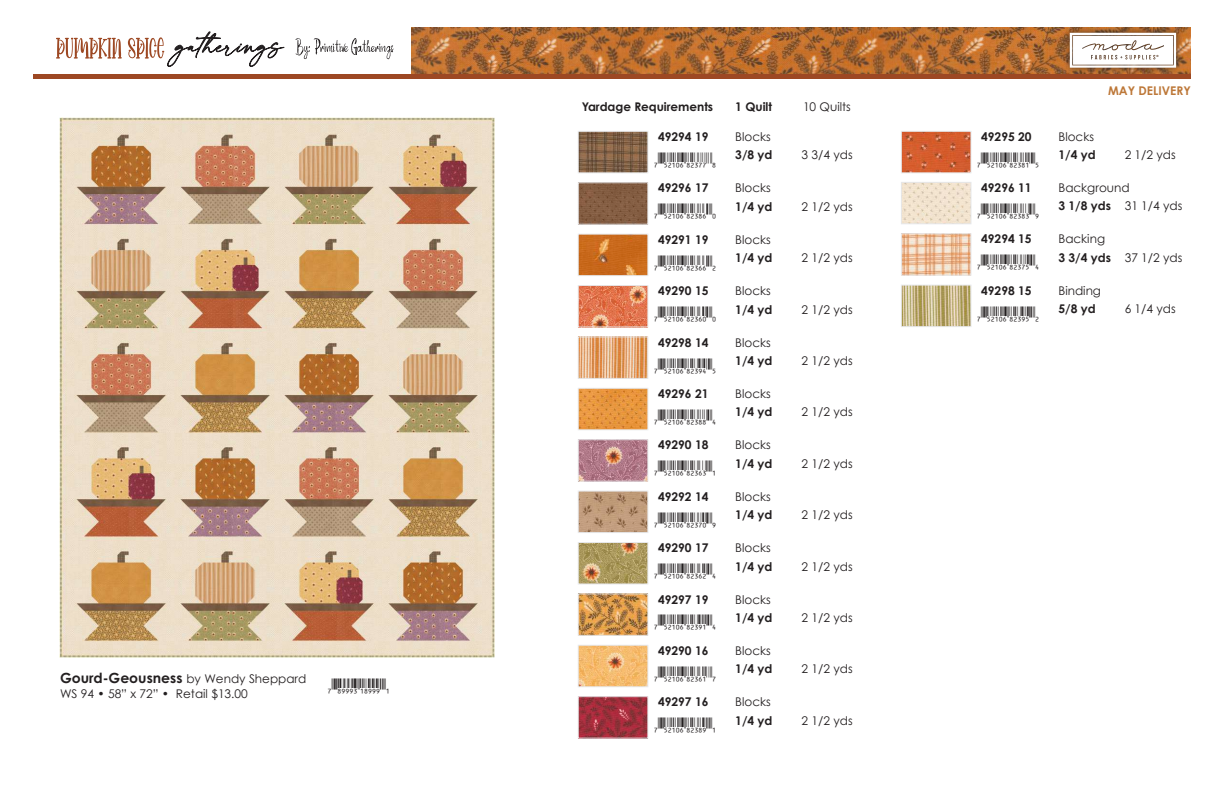
<style>
.page{position:relative;width:1224px;height:792px;background:#fff}
.page>*{position:absolute;margin:0;border:0;box-sizing:border-box;transform-origin:0 0}
.t1{font:16px "UPC Aa";color:#231f20}
.t2{font:700 14px "Century Gothic Pro";color:#231f20}
.t3{font:12px "Century Gothic Pro";color:#231f20}
.t4{font:12px "Century Gothic";color:#231f20}
.t5{font:700 12px "Century Gothic";color:#231f20}
.t6{font:700 12px "Century Gothic Pro";color:#231f20}
.t7{font:700 12px "Century Gothic";color:#bd7839}
.s1{font-family:"Century Gothic";font-weight:400;font-size:12px}
.s2{font-family:"Century Gothic Pro"}
.s3{font-weight:700}
</style>
<div class="page">
<img style="left:412px;top:27px;width:779px;height:47px">
<div style="left:33px;top:74px;width:1158px;height:5px;background:#9d4823"></div>
<div style="left:1063px;top:26px;width:119px;height:48px;background:#231f20;opacity:.75"></div>
<svg style="left:1070px;top:33px;width:106px;height:35px"></svg>
<svg style="left:295px;top:38px;width:99px;height:21px"></svg>
<svg style="left:56px;top:37px;width:66px;height:22px"></svg>
<svg style="left:128px;top:31px;width:156px;height:36px"></svg>
<img style="left:903px;top:184px;width:66px;height:38px">
<div style="left:901px;top:182px;width:70px;height:42px;border:1px solid #e6e7e9"></div>
<img style="left:580px;top:133px;width:66px;height:38px">
<div style="left:578px;top:131px;width:70px;height:42px;border:1px solid #e6e7e9"></div>
<img style="left:580px;top:184px;width:66px;height:39px">
<div style="left:578px;top:182px;width:70px;height:43px;border:1px solid #e6e7e9"></div>
<img style="left:580px;top:236px;width:66px;height:38px">
<div style="left:578px;top:234px;width:70px;height:42px;border:1px solid #e6e7e9"></div>
<img style="left:580px;top:287px;width:66px;height:39px">
<div style="left:578px;top:285px;width:70px;height:43px;border:1px solid #e6e7e9"></div>
<img style="left:580px;top:338px;width:66px;height:39px">
<div style="left:578px;top:336px;width:70px;height:43px;border:1px solid #e6e7e9"></div>
<img style="left:580px;top:390px;width:66px;height:38px">
<div style="left:578px;top:388px;width:70px;height:42px;border:1px solid #e6e7e9"></div>
<img style="left:580px;top:441px;width:66px;height:39px">
<div style="left:578px;top:439px;width:70px;height:43px;border:1px solid #e6e7e9"></div>
<img style="left:580px;top:493px;width:66px;height:38px">
<div style="left:578px;top:491px;width:70px;height:42px;border:1px solid #e6e7e9"></div>
<img style="left:580px;top:544px;width:66px;height:38px">
<div style="left:578px;top:542px;width:70px;height:42px;border:1px solid #e6e7e9"></div>
<img style="left:580px;top:595px;width:66px;height:39px">
<div style="left:578px;top:593px;width:70px;height:43px;border:1px solid #e6e7e9"></div>
<img style="left:580px;top:647px;width:66px;height:38px">
<div style="left:578px;top:645px;width:70px;height:42px;border:1px solid #e6e7e9"></div>
<img style="left:580px;top:698px;width:66px;height:39px">
<div style="left:578px;top:696px;width:70px;height:43px;border:1px solid #e6e7e9"></div>
<img style="left:903px;top:133px;width:66px;height:38px">
<div style="left:901px;top:131px;width:70px;height:42px;border:1px solid #e6e7e9"></div>
<img style="left:903px;top:235px;width:66px;height:39px">
<div style="left:901px;top:233px;width:70px;height:43px;border:1px solid #e6e7e9"></div>
<img style="left:903px;top:287px;width:66px;height:38px">
<div style="left:901px;top:285px;width:70px;height:42px;border:1px solid #e6e7e9"></div>
<img style="left:59px;top:118px;width:436px;height:539px">
<p class="t2" style="left:60px;top:669px;width:248px">Gourd-Geousness <span class="s1">by Wendy Sheppard</span></p>
<p class="t4" style="left:60px;top:685px;width:189px">WS 94 • 58” x 72” • <span class="s2">Retail $13.00</span></p>
<p class="t1" style="left:332px;top:674px;width:56px">(IJJJD|18999R</p>
<p class="t6" style="left:582px;top:100px;width:133px">Yardage Requirements</p>
<p class="t6" style="left:735px;top:100px;width:38px">1 Quilt</p>
<p class="t3" style="left:803px;top:100px;width:49px">10 Quilts</p>
<p class="t5" style="left:658px;top:128px;width:52px">49294 19</p>
<p class="t4" style="left:735px;top:128px;width:37px">Blocks</p>
<p class="t1" style="left:658px;top:148px;width:56px">(FCBAG|82377Y</p>
<p class="t6" style="left:735px;top:148px;width:39px">3/8 yd</p>
<p class="t3" style="left:802px;top:148px;width:53px">3 3/4 yds</p>
<p class="t5" style="left:658px;top:179px;width:52px">49296 17</p>
<p class="t4" style="left:735px;top:180px;width:37px">Blocks</p>
<p class="t1" style="left:658px;top:200px;width:56px">(FCBAG|82386Q</p>
<p class="t6" style="left:735px;top:199px;width:39px">1/4 yd</p>
<p class="t3" style="left:802px;top:199px;width:53px">2 1/2 yds</p>
<p class="t5" style="left:658px;top:230px;width:52px">49291 19</p>
<p class="t4" style="left:735px;top:231px;width:37px">Blocks</p>
<p class="t1" style="left:658px;top:251px;width:56px">(FCBAG|82366S</p>
<p class="t6" style="left:735px;top:250px;width:39px">1/4 yd</p>
<p class="t3" style="left:802px;top:251px;width:53px">2 1/2 yds</p>
<p class="t5" style="left:658px;top:282px;width:52px">49290 15</p>
<p class="t4" style="left:735px;top:282px;width:37px">Blocks</p>
<p class="t1" style="left:658px;top:302px;width:56px">(FCBAG|82360Q</p>
<p class="t6" style="left:735px;top:302px;width:39px">1/4 yd</p>
<p class="t3" style="left:802px;top:302px;width:53px">2 1/2 yds</p>
<p class="t5" style="left:658px;top:333px;width:52px">49298 14</p>
<p class="t4" style="left:735px;top:334px;width:37px">Blocks</p>
<p class="t1" style="left:658px;top:354px;width:56px">(FCBAG|82394V</p>
<p class="t6" style="left:735px;top:353px;width:39px">1/4 yd</p>
<p class="t3" style="left:802px;top:353px;width:53px">2 1/2 yds</p>
<p class="t5" style="left:658px;top:384px;width:52px">49296 21</p>
<p class="t4" style="left:735px;top:385px;width:37px">Blocks</p>
<p class="t1" style="left:658px;top:405px;width:56px">(FCBAG|82388U</p>
<p class="t6" style="left:735px;top:405px;width:39px">1/4 yd</p>
<p class="t3" style="left:802px;top:405px;width:53px">2 1/2 yds</p>
<p class="t5" style="left:658px;top:436px;width:52px">49290 18</p>
<p class="t4" style="left:735px;top:437px;width:37px">Blocks</p>
<p class="t1" style="left:658px;top:456px;width:56px">(FCBAG|82363R</p>
<p class="t6" style="left:735px;top:456px;width:39px">1/4 yd</p>
<p class="t3" style="left:802px;top:456px;width:53px">2 1/2 yds</p>
<p class="t5" style="left:658px;top:487px;width:52px">49292 14</p>
<p class="t4" style="left:735px;top:488px;width:37px">Blocks</p>
<p class="t1" style="left:658px;top:508px;width:56px">(FCBAG|82370Z</p>
<p class="t6" style="left:735px;top:507px;width:39px">1/4 yd</p>
<p class="t3" style="left:802px;top:507px;width:53px">2 1/2 yds</p>
<p class="t5" style="left:658px;top:539px;width:52px">49290 17</p>
<p class="t4" style="left:735px;top:539px;width:37px">Blocks</p>
<p class="t1" style="left:658px;top:559px;width:56px">(FCBAG|82362U</p>
<p class="t6" style="left:735px;top:559px;width:39px">1/4 yd</p>
<p class="t3" style="left:802px;top:559px;width:53px">2 1/2 yds</p>
<p class="t5" style="left:658px;top:590px;width:52px">49297 19</p>
<p class="t4" style="left:735px;top:591px;width:37px">Blocks</p>
<p class="t1" style="left:658px;top:611px;width:56px">(FCBAG|82391U</p>
<p class="t6" style="left:735px;top:610px;width:39px">1/4 yd</p>
<p class="t3" style="left:802px;top:610px;width:53px">2 1/2 yds</p>
<p class="t5" style="left:658px;top:641px;width:52px">49290 16</p>
<p class="t4" style="left:735px;top:642px;width:37px">Blocks</p>
<p class="t1" style="left:658px;top:662px;width:56px">(FCBAG|82361X</p>
<p class="t6" style="left:735px;top:661px;width:39px">1/4 yd</p>
<p class="t3" style="left:802px;top:662px;width:53px">2 1/2 yds</p>
<p class="t5" style="left:658px;top:693px;width:52px">49297 16</p>
<p class="t4" style="left:735px;top:694px;width:37px">Blocks</p>
<p class="t1" style="left:658px;top:713px;width:56px">(FCBAG|82389R</p>
<p class="t6" style="left:735px;top:713px;width:39px">1/4 yd</p>
<p class="t3" style="left:802px;top:713px;width:53px">2 1/2 yds</p>
<p class="t7" style="left:1108px;top:81px;width:84px">MAY DELIVERY</p>
<p class="t5" style="left:981px;top:128px;width:52px">49295 20</p>
<p class="t4" style="left:1058px;top:128px;width:37px">Blocks</p>
<p class="t1" style="left:981px;top:148px;width:56px">(FCBAG|82381V</p>
<p class="t6" style="left:1058px;top:148px;width:39px">1/4 yd</p>
<p class="t3" style="left:1125px;top:148px;width:53px">2 1/2 yds</p>
<p class="t5" style="left:981px;top:179px;width:52px">49296 11</p>
<p class="t4" style="left:1058px;top:179px;width:73px">Background</p>
<p class="t1" style="left:981px;top:199px;width:56px">(FCBAG|82383Z</p>
<p class="t3" style="left:1058px;top:199px;width:126px"><span class="s3">3 1/8 yds</span> 31 1/4 yds</p>
<p class="t5" style="left:981px;top:230px;width:52px">49294 15</p>
<p class="t4" style="left:1058px;top:231px;width:48px">Backing</p>
<p class="t1" style="left:981px;top:251px;width:56px">(FCBAG|82375U</p>
<p class="t3" style="left:1058px;top:250px;width:126px"><span class="s3">3 3/4 yds</span> 37 1/2 yds</p>
<p class="t5" style="left:981px;top:281px;width:52px">49298 15</p>
<p class="t4" style="left:1058px;top:282px;width:44px">Binding</p>
<p class="t1" style="left:981px;top:302px;width:56px">(FCBAG|82395S</p>
<p class="t6" style="left:1058px;top:301px;width:39px">5/8 yd</p>
<p class="t3" style="left:1125px;top:302px;width:53px">6 1/4 yds</p>
</div>
